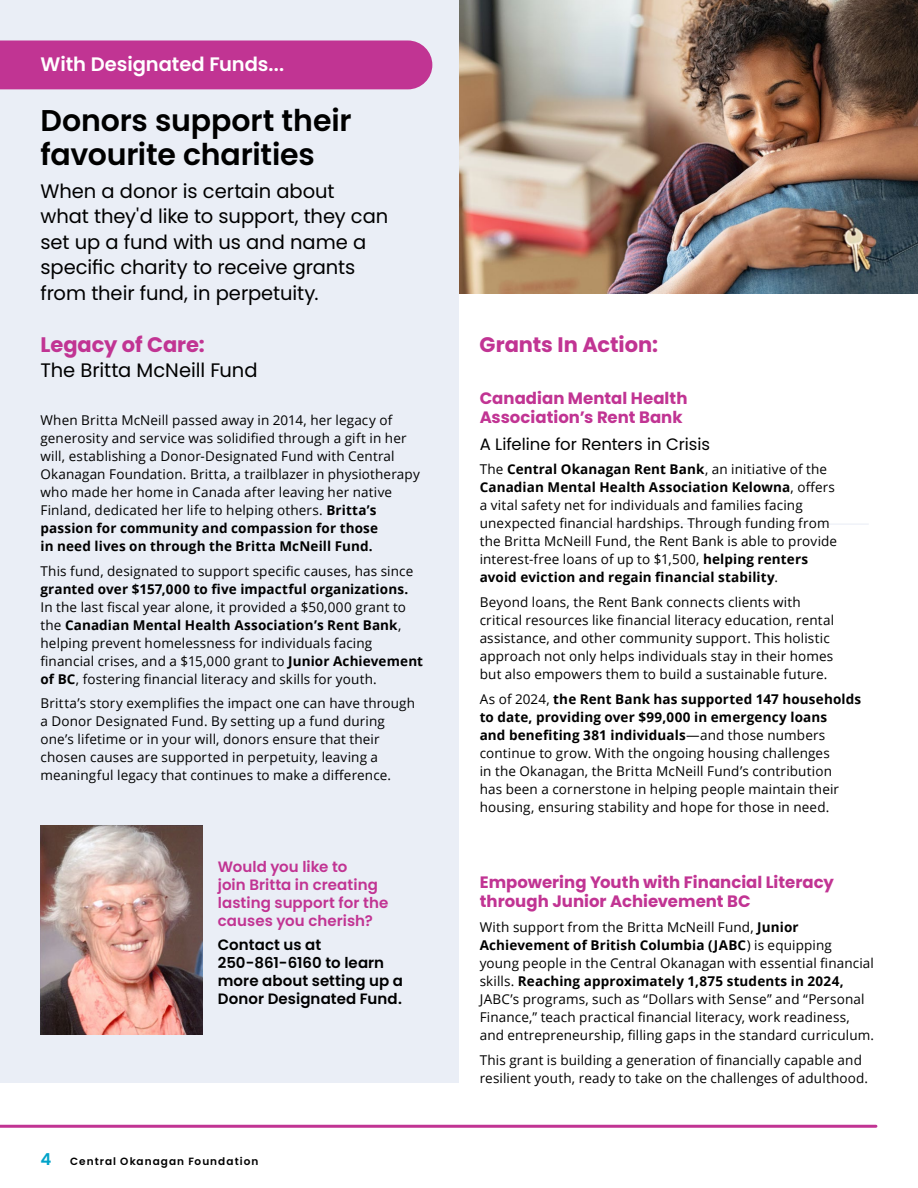
<style>
.page{position:relative;width:918px;height:1188px;background:#fff}
.page>*{position:absolute;margin:0;border:0;box-sizing:border-box;transform-origin:0 0}
.t1{font:600 30px/34.5px "Poppins";letter-spacing:-.005em;color:#000}
.t2{font:700 21px "Poppins";letter-spacing:-.005em;color:#c13493}
.t3{font:19.5px/25.5px "Poppins";letter-spacing:-.005em;color:#000}
.t4{font:600 19.5px "Poppins";letter-spacing:-.005em;color:#fff}
.t5{font:700 16.5px/19.5px "Poppins";color:#c13493}
.t6{font:16.5px "Poppins";color:#000}
.t7{font:600 15px/18px "Poppins";letter-spacing:.005em;color:#c13493}
.t8{font:600 15px/18px "Poppins";letter-spacing:.005em;color:#000}
.t9{font:13.5px/18px "Open Sans";letter-spacing:.01em;color:#000}
.t10{font:700 13.5px "Open Sans";letter-spacing:.01em;color:#000}
.t11{font:600 10.5px "Poppins";letter-spacing:.1em;color:#000}
.s1{font-weight:700}
.s2{font-size:16.5px;color:#00a3c9}
</style>
<div class="page">
<div style="left:0;top:0;width:459px;height:1083px;background:#eaeef6"></div>
<img style="left:459px;top:0;width:459px;height:293px">
<div style="left:0;top:41px;width:432px;height:48px;background:#c13493"></div>
<img style="left:40px;top:825px;width:162px;height:210px">
<hr style="left:611px;top:524px;width:258px;height:1px;background:#eaeef6">
<hr style="left:0;top:1125px;width:876px;height:3px;background:#c13493">
<h3 class="t4" style="left:40px;top:53px;width:245px">With Designated Funds...</h3>
<h1 class="t1" style="left:40px;top:103px;width:313px">Donors support their favourite charities</h1>
<h3 class="t3" style="left:40px;top:178px;width:349px">When a donor is certain about<br>what they'd like to support, they can set up a fund with us and name a specific charity to receive grants from their fund, in perpetuity.</h3>
<h2 class="t2" style="left:40px;top:332px;width:166px">Legacy of Care:</h2>
<h3 class="t3" style="left:40px;top:358px;width:219px">The Britta McNeill Fund</h3>
<p class="t9" style="left:40px;top:411px;width:381px">When Britta McNeill passed away in 2014, her legacy of generosity and service was solidified through a gift in her will, establishing a Donor-Designated Fund with Central Okanagan Foundation. Britta, a trailblazer in physiotherapy who made her home in Canada after leaving her native Finland, dedicated her life to helping others. <span class="s1">Britta’s passion for community and compassion for those<br>in need lives on through the Britta McNeill Fund.</span></p>
<p class="t9" style="left:40px;top:561px;width:374px">This fund, designated to support specific causes, has since</p>
<p class="t10" style="left:40px;top:579px;width:369px">granted over $157,000 to five impactful organizations.</p>
<p class="t9" style="left:40px;top:597px;width:384px">In the last fiscal year alone, it provided a $50,000 grant to the <span class="s1">Canadian Mental Health Association’s Rent Bank</span>, helping prevent homelessness for individuals facing financial crises, and a $15,000 grant to <span class="s1">Junior Achievement of BC</span>, fostering financial literacy and skills for youth.</p>
<p class="t9" style="left:40px;top:694px;width:376px">Britta’s story exemplifies the impact one can have through a Donor Designated Fund. By setting up a fund during one’s lifetime or in your will, donors ensure that their chosen causes are supported in perpetuity, leaving a meaningful legacy that continues to make a difference.</p>
<p class="t7" style="left:218px;top:858px;width:172px">Would you like to<br>join Britta in creating lasting support for the causes you cherish?</p>
<p class="t8" style="left:218px;top:936px;width:187px">Contact us at<br>250-861-6160 to learn more about setting up a<br>Donor Designated Fund.</p>
<p class="t11" style="left:40px;top:1155px;width:219px"><span class="s2">4</span> Central Okanagan Foundation</p>
<h2 class="t2" style="left:480px;top:332px;width:180px">Grants In Action:</h2>
<p class="t5" style="left:480px;top:389px;width:209px">Canadian Mental Health<br>Association’s Rent Bank</p>
<p class="t6" style="left:480px;top:434px;width:232px">A Lifeline for Renters in Crisis</p>
<p class="t9" style="left:480px;top:460px;width:359px">The <span class="s1">Central Okanagan Rent Bank</span>, an initiative of the <span class="s1">Canadian Mental Health Association Kelowna</span>, offers a vital safety net for individuals and families facing unexpected financial hardships. Through funding from the Britta McNeill Fund, the Rent Bank is able to provide interest-free loans of up to $1,500, <span class="s1">helping renters avoid eviction and regain financial stability</span>.</p>
<p class="t9" style="left:480px;top:593px;width:356px">Beyond loans, the Rent Bank connects clients with critical resources like financial literacy education, rental assistance, and other community support. This holistic approach not only helps individuals stay in their homes but also empowers them to build a sustainable future.</p>
<p class="t9" style="left:480px;top:690px;width:383px">As of 2024, <span class="s1">the Rent Bank has supported 147 households to date, providing over $99,000 in emergency loans<br>and benefiting 381 individuals</span>—and those numbers continue to grow. With the ongoing housing challenges<br>in the Okanagan, the Britta McNeill Fund’s contribution<br>has been a cornerstone in helping people maintain their housing, ensuring stability and hope for those in need.</p>
<p class="t5" style="left:480px;top:872px;width:356px">Empowering Youth with Financial Literacy through Junior Achievement BC</p>
<p class="t9" style="left:480px;top:918px;width:396px">With support from the Britta McNeill Fund, <span class="s1">Junior Achievement of British Columbia (JABC</span>) is equipping young people in the Central Okanagan with essential financial skills. <span class="s1">Reaching approximately 1,875 students in 2024, </span>JABC’s programs, such as “Dollars with Sense” and “Personal Finance,” teach practical financial literacy, work readiness, and entrepreneurship, filling gaps in the standard curriculum.</p>
<p class="t9" style="left:480px;top:1050px;width:390px">This grant is building a generation of financially capable and resilient youth, ready to take on the challenges of adulthood.</p>
</div>
